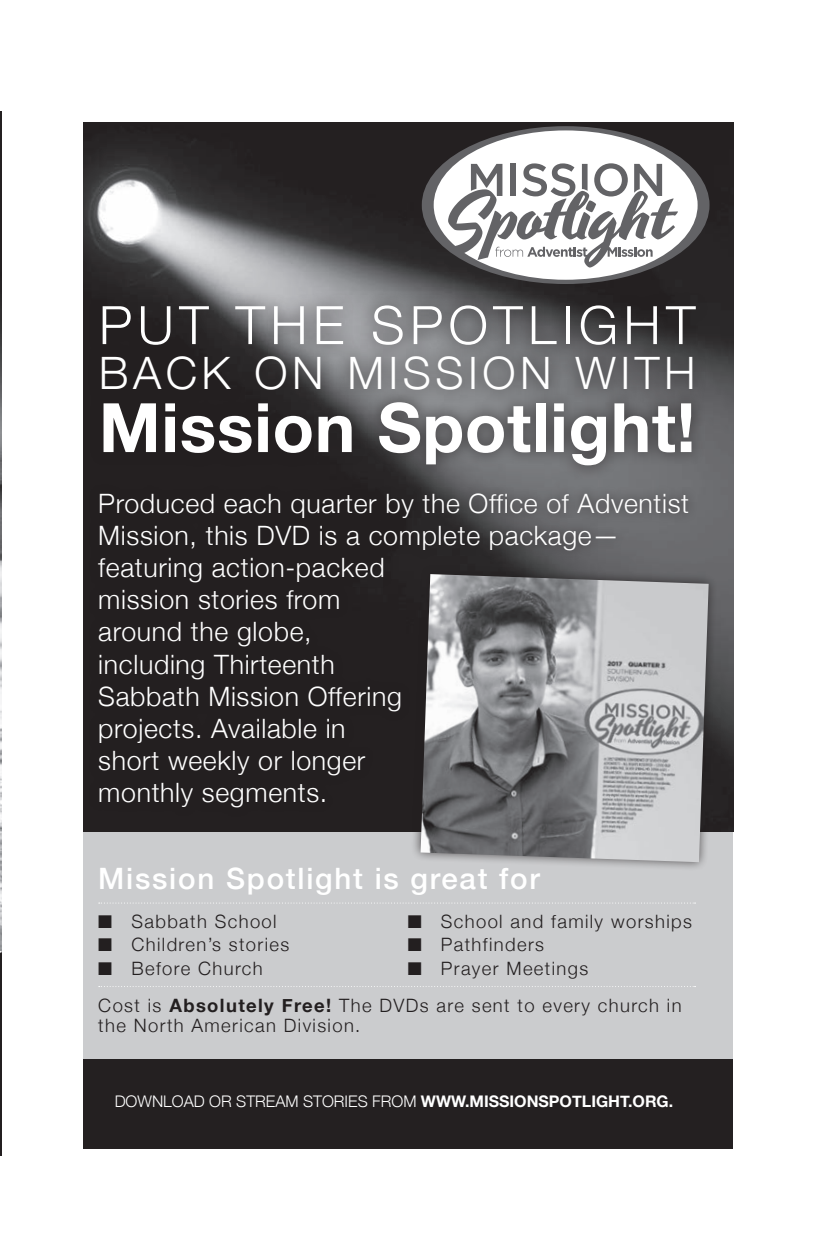
<style>
.page{position:relative;width:819px;height:1260px;background:#fff}
.page>*{position:absolute;margin:0;border:0;box-sizing:border-box;transform-origin:0 0}
.t1{font:700 68.2px "Helvetica Neue";letter-spacing:.01em;color:#fff}
.t2{font:300 53px "Helvetica Neue";letter-spacing:.1em;color:#fff}
.t3{font:300 44.6px "Helvetica Neue";letter-spacing:.1em;color:#fff}
.t4{font:500 29.4px "Helvetica Neue";letter-spacing:.06em;color:#fff}
.t5{font:300 26.6px/32px "Helvetica Neue";letter-spacing:.025em;color:#fff}
.t6{font:300 18.4px/36.8px "Helvetica Neue";letter-spacing:.075em;color:#231f20}
.t7{font:300 16px "Helvetica Neue";color:#fff}
.s1{font-weight:700}
</style>
<div class="page">
<div style="left:84px;top:799px;width:649px;height:260px;background:#cbccce"></div>
<div style="left:84px;top:1059px;width:649px;height:90px;background:#242021"></div>
<img style="left:84px;top:122px;width:649px;height:709px">
<svg style="left:422px;top:126px;width:288px;height:158px"></svg>
<svg style="left:471px;top:163px;width:207px;height:105px"></svg>
<div style="left:87px;top:290px;width:623px;height:190px;background:#231f20;opacity:.75"></div>
<svg style="left:410px;top:564px;width:309px;height:304px"></svg>
<img style="left:421px;top:574px;width:288px;height:288px">
<div style="left:89px;top:483px;width:609px;height:335px;background:#231f20;opacity:.75"></div>
<svg style="left:99px;top:903px;width:597px;height:1px"></svg>
<svg style="left:99px;top:986px;width:597px;height:1px"></svg>
<img style="left:0;top:112px;width:1px;height:839px">
<hr style="left:0;top:952px;width:1px;height:204px;background:#231f20">
<p class="t2" style="left:99px;top:282px;width:598px">PUT THE SPOTLIGHT</p>
<p class="t3" style="left:99px;top:337px;width:598px">BACK ON MISSION WITH</p>
<p class="t1" style="left:99px;top:374px;width:598px">Mission Spotlight!</p>
<p class="t5" style="left:98px;top:486px;width:592px">Produced each quarter by the Office of Adventist<br>Mission, this DVD is a complete package— featuring action-packed<br>mission stories from<br>around the globe,<br>including Thirteenth<br>Sabbath Mission Offering<br>projects. Available in<br>short weekly or longer<br>monthly segments.</p>
<p class="t4" style="left:98px;top:855px;width:443px">Mission Spotlight is great for</p>
<p class="t6" style="left:98px;top:901px;width:180px">■ Sabbath School</p>
<p class="t6" style="left:98px;top:925px;width:193px">■ Children’s stories</p>
<p class="t6" style="left:98px;top:949px;width:166px">■ Before Church</p>
<p class="t6" style="left:408px;top:901px;width:286px">■ School and family worships</p>
<p class="t6" style="left:408px;top:925px;width:138px">■ Pathfinders</p>
<p class="t6" style="left:98px;top:949px;width:585px;text-indent:309px">■ Prayer Meetings<br>Cost is <span class="s1">Absolutely Free!</span> The DVDs are sent to every church in</p>
<p class="t6" style="left:98px;top:1006px;width:264px">the North American Division.</p>
<p class="t7" style="left:115px;top:1088px;width:560px">DOWNLOAD OR STREAM STORIES FROM <span class="s1">WWW.MISSIONSPOTLIGHT.ORG.</span></p>
</div>
